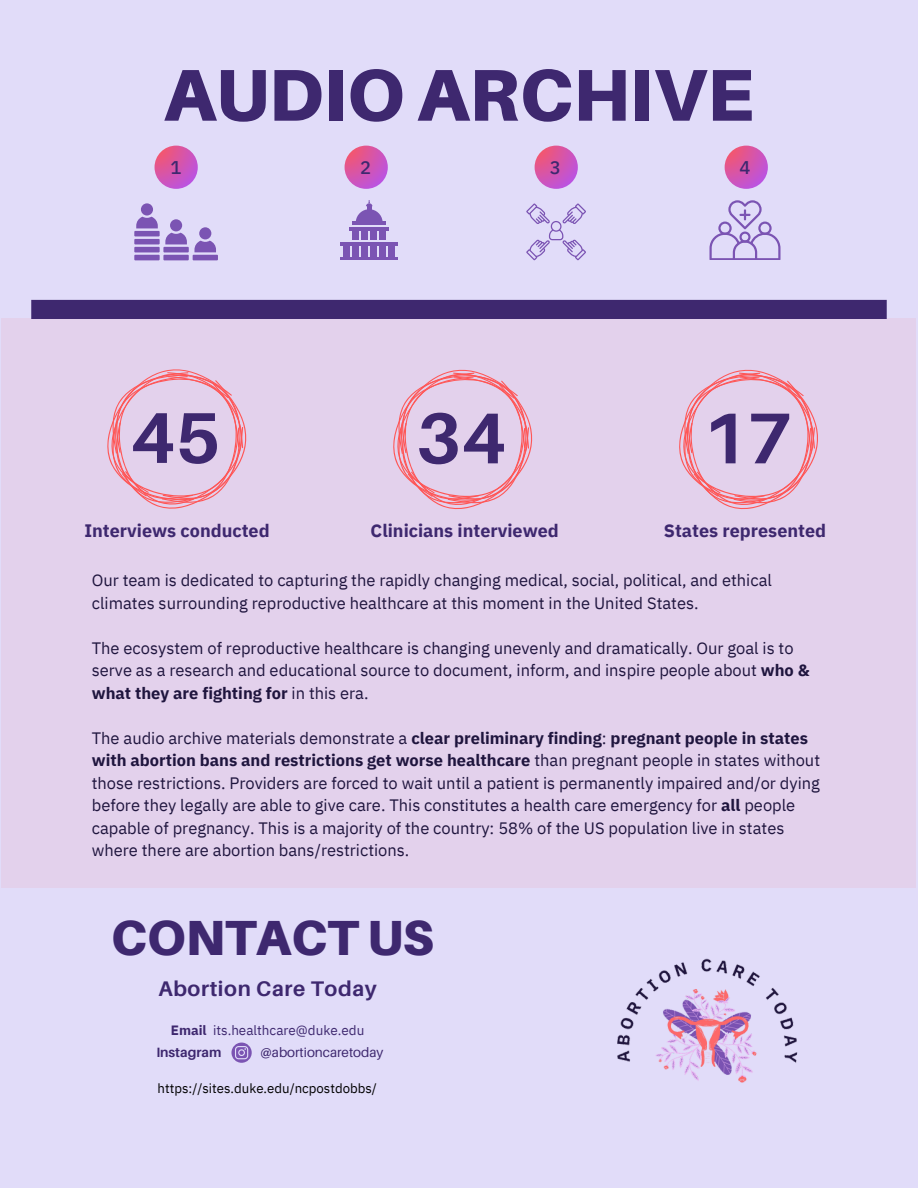
<style>
.page{position:relative;width:918px;height:1188px;background:#e1dcf9}
.page>*{position:absolute;margin:0;border:0;box-sizing:border-box;transform-origin:0 0}
.t1{font:900 73.35px "Aileron";color:#3e286f}
.t2{font:700 72px "Aileron";color:#3e286f}
.t3{font:900 49.35px "Aileron";color:#3e286f}
.t4{font:700 21.15px "Aileron";letter-spacing:.03em;color:#3e286f}
.t5{font:500 18.3px "IBM Plex Sans";color:#3e286f}
.t6{font:700 18px "IBM Plex Sans";color:#3e286f}
.t7{font:16.5px/22.5px "IBM Plex Sans";color:#1f153e}
.t8{font:13.5px "IBM Plex Sans";color:#3e286f}
.t9{font:13.5px "Aileron";color:#3e286f}
.t10{font:700 13.5px "Aileron";color:#3e286f}
.t11{font:13.2px "IBM Plex Sans";color:#000}
.s1{font-weight:700}
</style>
<div class="page">
<div style="left:1px;top:319px;width:915px;height:569px;background:#e3d1ec"></div>
<div style="left:31px;top:300px;width:856px;height:19px;background:#3e286f"></div>
<svg style="left:155px;top:146px;width:43px;height:43px"></svg>
<svg style="left:345px;top:146px;width:43px;height:43px"></svg>
<svg style="left:535px;top:146px;width:43px;height:43px"></svg>
<svg style="left:725px;top:146px;width:43px;height:43px"></svg>
<img style="left:617px;top:958px;width:181px;height:125px">
<div style="left:141px;top:203px;width:12px;height:13px;background:#7b54b3;border-radius:50%"></div>
<svg style="left:136px;top:217px;width:22px;height:11px"></svg>
<div style="left:134px;top:231px;width:26px;height:5px;background:#7b54b3"></div>
<div style="left:134px;top:239px;width:26px;height:5px;background:#7b54b3"></div>
<div style="left:134px;top:247px;width:26px;height:5px;background:#7b54b3"></div>
<div style="left:134px;top:255px;width:26px;height:5px;background:#7b54b3"></div>
<div style="left:170px;top:219px;width:12px;height:12px;background:#7b54b3;border-radius:50%"></div>
<svg style="left:165px;top:233px;width:22px;height:11px"></svg>
<div style="left:163px;top:247px;width:26px;height:5px;background:#7b54b3"></div>
<div style="left:163px;top:255px;width:26px;height:5px;background:#7b54b3"></div>
<div style="left:199px;top:227px;width:12px;height:12px;background:#7b54b3;border-radius:50%"></div>
<svg style="left:194px;top:241px;width:22px;height:11px"></svg>
<div style="left:193px;top:255px;width:25px;height:5px;background:#7b54b3"></div>
<div style="left:344px;top:242px;width:6px;height:15px;background:#7b54b3"></div>
<div style="left:353px;top:242px;width:6px;height:15px;background:#7b54b3"></div>
<div style="left:362px;top:242px;width:6px;height:15px;background:#7b54b3"></div>
<div style="left:371px;top:242px;width:6px;height:15px;background:#7b54b3"></div>
<div style="left:380px;top:230px;width:6px;height:9px;background:#7b54b3"></div>
<div style="left:371px;top:230px;width:6px;height:9px;background:#7b54b3"></div>
<div style="left:362px;top:230px;width:6px;height:9px;background:#7b54b3"></div>
<div style="left:353px;top:230px;width:6px;height:9px;background:#7b54b3"></div>
<div style="left:380px;top:242px;width:6px;height:15px;background:#7b54b3"></div>
<div style="left:389px;top:242px;width:6px;height:15px;background:#7b54b3"></div>
<hr style="left:341px;top:257px;width:57px;height:3px;background:#7b54b3">
<hr style="left:341px;top:242px;width:57px;height:3px;background:#7b54b3">
<hr style="left:350px;top:227px;width:39px;height:3px;background:#7b54b3">
<hr style="left:353px;top:221px;width:33px;height:3px;background:#7b54b3">
<svg style="left:356px;top:200px;width:27px;height:21px"></svg>
<svg style="left:526px;top:203px;width:60px;height:57px"></svg>
<svg style="left:709px;top:200px;width:71px;height:60px"></svg>
<svg style="left:107px;top:369px;width:140px;height:140px"></svg>
<svg style="left:393px;top:369px;width:140px;height:141px"></svg>
<svg style="left:679px;top:369px;width:139px;height:141px"></svg>
<svg style="left:231px;top:1043px;width:21px;height:20px"></svg>
<h1 class="t1" style="left:164px;top:50px;width:591px">AUDIO ARCHIVE</h1>
<p class="t5" style="left:171px;top:156px;width:13px">1</p>
<p class="t5" style="left:360px;top:156px;width:13px">2</p>
<p class="t5" style="left:550px;top:156px;width:13px">3</p>
<p class="t5" style="left:740px;top:156px;width:13px">4</p>
<h2 class="t2" style="left:130px;top:393px;width:91px">45</h2>
<h2 class="t2" style="left:416px;top:394px;width:91px">34</h2>
<h2 class="t2" style="left:702px;top:394px;width:91px">17</h2>
<p class="t6" style="left:84px;top:519px;width:187px">Interviews conducted</p>
<p class="t6" style="left:371px;top:519px;width:190px">Clinicians interviewed</p>
<p class="t6" style="left:664px;top:519px;width:164px">States represented</p>
<p class="t7" style="left:92px;top:569px;width:682px">Our team is dedicated to capturing the rapidly changing medical, social, political, and ethical climates surrounding reproductive healthcare at this moment in the United States.</p>
<p class="t7" style="left:92px;top:636px;width:719px">The ecosystem of reproductive healthcare is changing unevenly and dramatically. Our goal is to serve as a research and educational source to document, inform, and inspire people about <span class="s1">who &amp; what they are fighting for</span> in this era.</p>
<p class="t7" style="left:92px;top:726px;width:730px">The audio archive materials demonstrate a <span class="s1">clear preliminary finding</span>: <span class="s1">pregnant people in states with abortion bans and restrictions get worse healthcare</span> than pregnant people in states without those restrictions. Providers are forced to wait until a patient is permanently impaired and/or dying before they legally are able to give care. This constitutes a health care emergency for <span class="s1">all</span> people capable of pregnancy. This is a majority of the country: 58% of the US population live in states where there are abortion bans/restrictions.</p>
<h3 class="t3" style="left:111px;top:907px;width:324px">CONTACT US</h3>
<p class="t4" style="left:158px;top:975px;width:220px">Abortion Care Today</p>
<p class="t8" style="left:171px;top:1021px;width:195px"><span class="s1">Email</span> its.healthcare@duke.edu</p>
<p class="t9" style="left:260px;top:1044px;width:125px">@abortioncaretoday</p>
<p class="t11" style="left:158px;top:1080px;width:221px">https://sites.duke.edu/ncpostdobbs/</p>
<p class="t10" style="left:156px;top:1044px;width:67px">Instagram</p>
</div>
